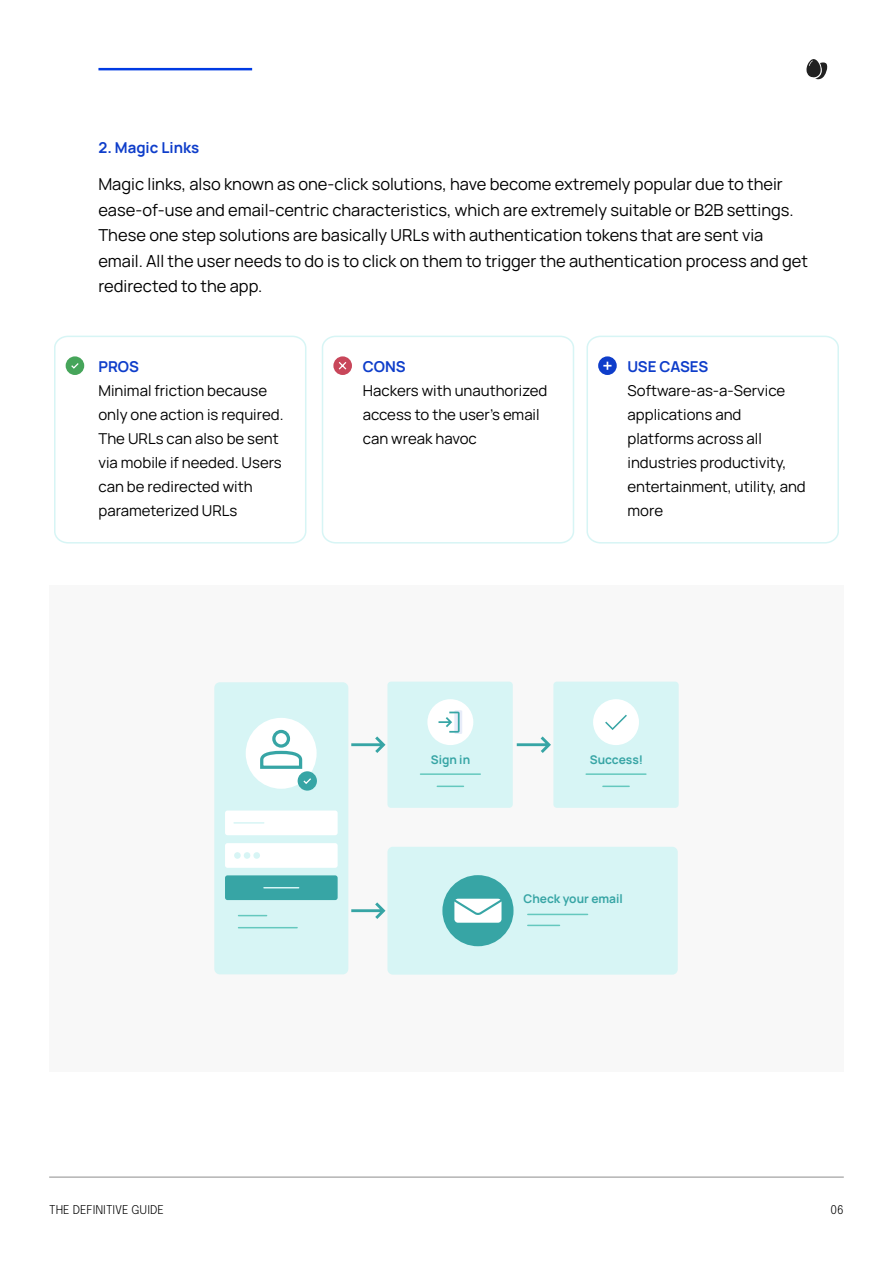
<style>
.page{position:relative;width:893px;height:1263px;background:#fff}
.page>*{position:absolute;margin:0;border:0;box-sizing:border-box;transform-origin:0 0}
.t1{font:16.5px/25.5px "Manrope";color:#000}
.t2{font:15px/24px "Manrope";color:#000}
.t3{font:700 15px "Manrope";color:#0e3dca}
.t4{font:700 12px "Manrope";color:#37a5a5}
.t5{font:300 12px "Epilogue";color:#000}
</style>
<div class="page">
<svg style="left:806px;top:59px;width:22px;height:21px"></svg>
<hr style="left:98px;top:68px;width:154px;height:2px;background:#003be3">
<hr style="left:49px;top:1176px;width:795px;height:2px;background:#b3b3b3">
<svg style="left:54px;top:335px;width:253px;height:209px"></svg>
<div style="left:66px;top:356px;width:18px;height:19px;background:#46a55a;border-radius:50%"></div>
<svg style="left:71px;top:363px;width:8px;height:6px"></svg>
<svg style="left:322px;top:335px;width:252px;height:209px"></svg>
<svg style="left:586px;top:335px;width:253px;height:209px"></svg>
<svg style="left:333px;top:356px;width:19px;height:19px"></svg>
<svg style="left:337px;top:360px;width:11px;height:11px"></svg>
<div style="left:598px;top:356px;width:19px;height:19px;background:#0e3dca;border-radius:50%"></div>
<svg style="left:603px;top:362px;width:8px;height:8px"></svg>
<div style="left:49px;top:585px;width:795px;height:486px;background:#f8f8f8"></div>
<div style="left:214px;top:682px;width:134px;height:292px;background:#d7f5f5;border-radius:6px"></div>
<div style="left:225px;top:810px;width:113px;height:25px;background:#fff;border-radius:3px"></div>
<div style="left:225px;top:843px;width:113px;height:25px;background:#fff;border-radius:3px"></div>
<div style="left:225px;top:875px;width:113px;height:25px;background:#37a5a5;border-radius:3px"></div>
<hr style="left:234px;top:822px;width:30px;height:2px;background:#d7f5f5">
<hr style="left:264px;top:887px;width:35px;height:1px;background:#d7f5f5">
<svg style="left:239px;top:915px;width:28px;height:1px"></svg>
<hr style="left:239px;top:927px;width:58px;height:1px;background:#64c8be">
<div style="left:234px;top:852px;width:7px;height:7px;background:#d7f5f5;border-radius:50%"></div>
<div style="left:244px;top:852px;width:7px;height:7px;background:#d7f5f5;border-radius:50%"></div>
<div style="left:253px;top:852px;width:7px;height:7px;background:#d7f5f5;border-radius:50%"></div>
<div style="left:387px;top:682px;width:126px;height:126px;background:#d7f5f5;border-radius:4px"></div>
<div style="left:427px;top:699px;width:46px;height:46px;background:#fff;border-radius:50%"></div>
<div style="left:454px;top:710px;width:8px;height:24px;background:#e7ecf9"></div>
<svg style="left:438px;top:712px;width:22px;height:21px"></svg>
<hr style="left:420px;top:773px;width:60px;height:2px;background:#64c8be">
<hr style="left:437px;top:785px;width:26px;height:2px;background:#64c8be">
<div style="left:387px;top:847px;width:291px;height:128px;background:#d7f5f5;border-radius:5px"></div>
<hr style="left:528px;top:914px;width:60px;height:1px;background:#64c8be">
<hr style="left:528px;top:925px;width:31px;height:1px;background:#64c8be">
<div style="left:442px;top:875px;width:71px;height:71px;background:#37a5a5;border-radius:50%"></div>
<div style="left:454px;top:899px;width:47px;height:24px;background:#fff;border-radius:4px"></div>
<svg style="left:454px;top:898px;width:48px;height:19px"></svg>
<div style="left:553px;top:682px;width:126px;height:126px;background:#d7f5f5;border-radius:4px"></div>
<div style="left:246px;top:718px;width:71px;height:71px;background:#fff;border-radius:50%"></div>
<div style="left:272px;top:730px;width:18px;height:18px;border:3px solid #37a5a5;border-radius:50%"></div>
<svg style="left:260px;top:750px;width:43px;height:19px"></svg>
<div style="left:298px;top:771px;width:19px;height:20px;background:#37a5a5;border-radius:50%"></div>
<svg style="left:303px;top:778px;width:8px;height:6px"></svg>
<svg style="left:351px;top:902px;width:34px;height:17px"></svg>
<svg style="left:351px;top:736px;width:34px;height:17px"></svg>
<svg style="left:517px;top:736px;width:34px;height:17px"></svg>
<div style="left:593px;top:699px;width:46px;height:46px;background:#fff;border-radius:50%"></div>
<hr style="left:586px;top:773px;width:60px;height:2px;background:#64c8be">
<hr style="left:603px;top:785px;width:26px;height:2px;background:#64c8be">
<svg style="left:605px;top:714px;width:22px;height:16px"></svg>
<p class="t3" style="left:98px;top:137px;width:102px">2. Magic Links</p>
<p class="t1" style="left:98px;top:171px;width:711px">Magic links, also known as one-click solutions, have become extremely popular due to their ease-of-use and email-centric characteristics, which are extremely suitable or B2B settings.<br>These one step solutions are basically URLs with authentication tokens that are sent via email. All the user needs to do is to click on them to trigger the authentication process and get redirected to the app.</p>
<p class="t3" style="left:98px;top:356px;width:42px">PROS</p>
<p class="t2" style="left:98px;top:378px;width:187px">Minimal friction because only one action is required.<br>The URLs can also be sent via mobile if needed. Users can be redirected with parameterized URLs</p>
<p class="t3" style="left:363px;top:356px;width:44px">CONS</p>
<p class="t2" style="left:363px;top:378px;width:186px">Hackers with unauthorized access to the user’s email can wreak havoc</p>
<p class="t3" style="left:628px;top:356px;width:82px">USE CASES</p>
<p class="t2" style="left:628px;top:378px;width:180px">Software-as-a-Service applications and platforms across all industries productivity, entertainment, utility, and more</p>
<p class="t4" style="left:431px;top:751px;width:41px">Sign in</p>
<p class="t4" style="left:590px;top:751px;width:55px">Success!</p>
<p class="t4" style="left:523px;top:890px;width:101px">Check your email</p>
<p class="t5" style="left:49px;top:1201px;width:116px">THE DEFINITIVE GUIDE</p>
<p class="t5" style="left:830px;top:1201px;width:15px">06</p>
</div>
